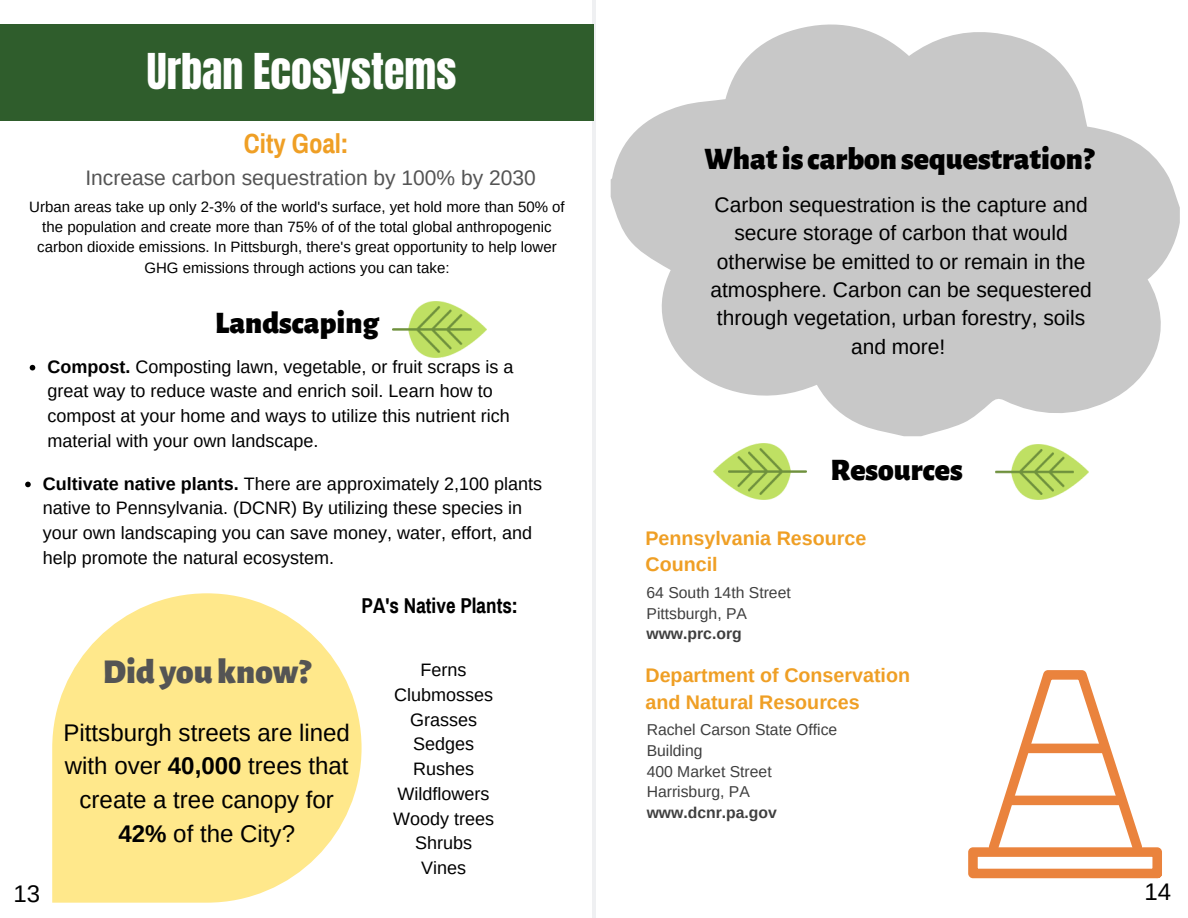
<style>
.page{position:relative;width:1188px;height:918px;background:#fff}
.page>*{position:absolute;margin:0;border:0;box-sizing:border-box;transform-origin:0 0}
.t1{font:42px "Anton";color:#fff}
.t2{font:900 35.1px "Alegreya Sans";color:#545454}
.t3{font:900 31.5px "Alegreya Sans";color:#000}
.t4{font:700 27px "Archivo Narrow";color:#ef9f25}
.t5{font:24.15px/33.6px "Arimo";color:#000;text-align:center}
.t6{font:24px "Arimo";color:#000}
.t7{font:21px/28.3px "Arimo";color:#000;text-align:center}
.t8{font:21px "Arimo";color:#545454}
.t9{font:700 21px "Archivo Narrow";color:#000}
.t10{font:700 19.65px/26.5px "Arimo";color:#ef9f25}
.t11{font:18px/24.8px "Arimo";color:#000}
.t12{font:15.75px/20.7px "Arimo";color:#3f3f3f}
.t13{font:700 15.75px "Arimo";color:#3f3f3f}
.t14{font:15px/20.2px "Arimo";color:#000;text-align:center}
.s1{font-weight:700}
</style>
<div class="page">
<hr style="left:593px;top:0;width:3px;height:918px;background:#eff0f2">
<div style="left:0;top:25px;width:594px;height:96px;background:#2f5d2c"></div>
<svg style="left:52px;top:593px;width:310px;height:310px;fill:#ffe88b"></svg>
<img style="left:393px;top:302px;width:93px;height:55px">
<svg style="left:25px;top:482px;width:6px;height:5px"></svg>
<svg style="left:30px;top:365px;width:5px;height:5px"></svg>
<svg style="left:611px;top:25px;width:569px;height:411px;fill:#c8c8c8"></svg>
<img style="left:714px;top:444px;width:93px;height:55px">
<img style="left:995px;top:445px;width:94px;height:55px">
<svg style="left:968px;top:670px;width:194px;height:208px"></svg>
<h1 class="t1" style="left:147px;top:42px;width:311px">Urban Ecosystems</h1>
<h3 class="t4" style="left:244px;top:129px;width:106px">City Goal:</h3>
<p class="t8" style="left:85px;top:166px;width:452px">Increase carbon sequestration by 100% by 2030</p>
<p class="t14" style="left:29px;top:197px;width:537px">Urban areas take up only 2-3% of the world's surface, yet hold more than 50% of the population and create more than 75% of of the total global anthropogenic carbon dioxide emissions. In Pittsburgh, there's great opportunity to help lower GHG emissions through actions you can take:</p>
<h3 class="t3" style="left:215px;top:304px;width:165px">Landscaping</h3>
<p class="t11" style="left:47px;top:354px;width:468px"><span class="s1">Compost.</span> Composting lawn, vegetable, or fruit scraps is a great way to reduce waste and enrich soil. Learn how to compost at your home and ways to utilize this nutrient rich material with your own landscape.</p>
<p class="t11" style="left:43px;top:471px;width:501px"><span class="s1">Cultivate native plants.</span> There are approximately 2,100 plants native to Pennsylvania. (DCNR) By utilizing these species in your own landscaping you can save money, water, effort, and help promote the natural ecosystem.</p>
<h3 class="t6" style="left:13px;top:881px;width:28px">13</h3>
<p class="t9" style="left:362px;top:594px;width:158px">PA's Native Plants:</p>
<h2 class="t2" style="left:103px;top:652px;width:209px">Did youknow?</h2>
<h3 class="t5" style="left:64px;top:716px;width:288px">Pittsburgh streets are lined with over <span class="s1">40,000</span> trees that create a tree canopy for<br><span class="s1">42%</span> of the City?</h3>
<p class="t11" style="left:393px;top:657px;width:103px;text-align:center">Ferns<br>Clubmosses<br>Grasses<br>Sedges<br>Rushes<br>Wildflowers<br>Woody trees<br>Shrubs<br>Vines</p>
<h3 class="t3" style="left:704px;top:140px;width:391px">Whatis carbonsequestration?</h3>
<p class="t7" style="left:710px;top:190px;width:383px">Carbon sequestration is the capture and secure storage of carbon that would otherwise be emitted to or remain in the atmosphere. Carbon can be sequestered through vegetation, urban forestry, soils and more!</p>
<h3 class="t3" style="left:831px;top:452px;width:134px">Resources</h3>
<p class="t10" style="left:646px;top:525px;width:222px">Pennsylvania Resource<br>Council</p>
<p class="t12" style="left:647px;top:582px;width:146px">64 South 14th Street<br>Pittsburgh, PA</p>
<p class="t13" style="left:647px;top:625px;width:97px">www.prc.org</p>
<p class="t10" style="left:646px;top:662px;width:266px">Department of Conservation and Natural Resources</p>
<p class="t12" style="left:647px;top:720px;width:192px">Rachel Carson State Office<br>Building<br>400 Market Street<br>Harrisburg, PA</p>
<p class="t13" style="left:647px;top:804px;width:132px">www.dcnr.pa.gov</p>
<h3 class="t6" style="left:1144px;top:878px;width:28px">14</h3>
</div>
